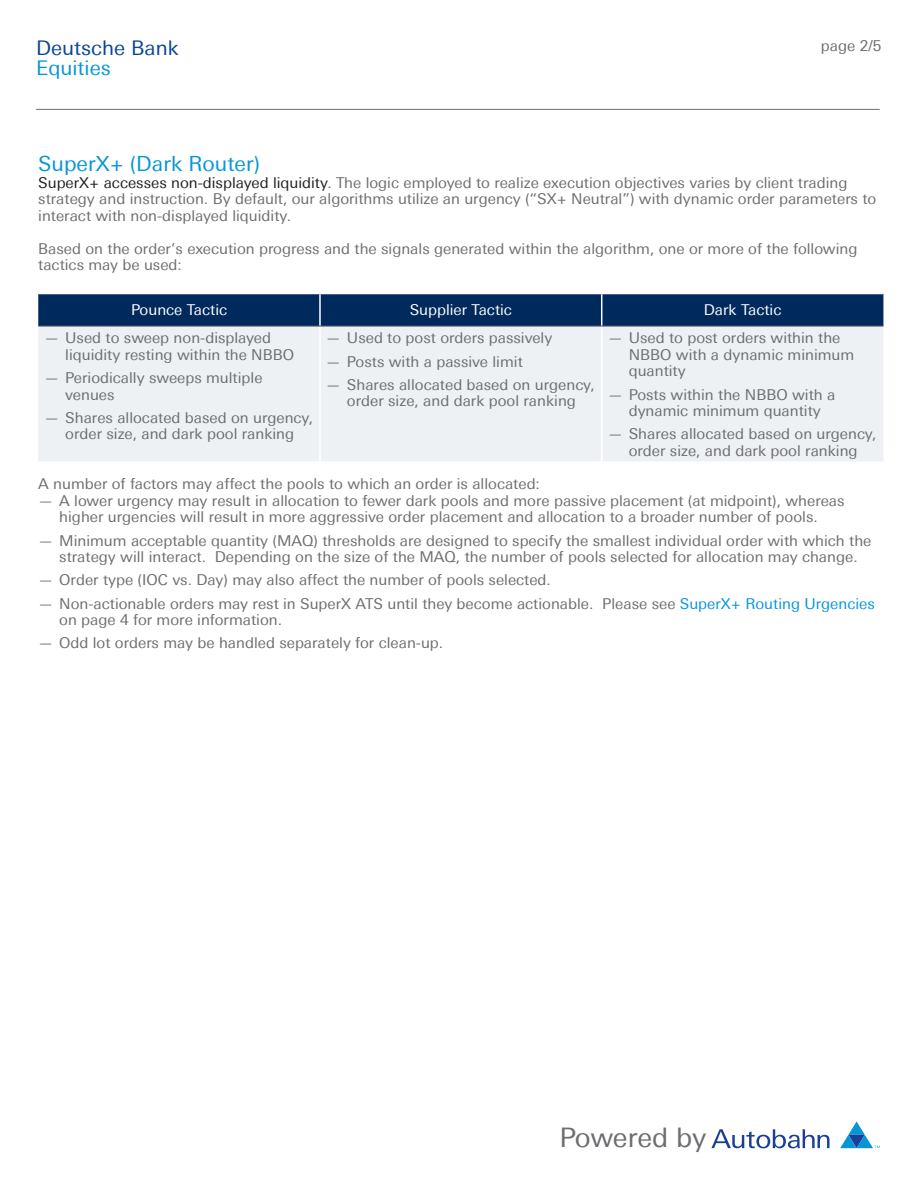
<style>
.page{position:relative;width:918px;height:1188px;background:#fff}
.page>*{position:absolute;margin:0;border:0;box-sizing:border-box;transform-origin:0 0}
.t1{font:27px "Univers Deutsche Bank";letter-spacing:-.01em;color:#6c6d70}
.Subhead{font:21px "Univers Deutsche Bank";color:#0696d7}
.t2{font:20.25px "Univers Deutsche Bank";color:#094594}
.t3{font:20.25px "Univers Deutsche Bank";color:#0696d7}
.t4{font:15px/16.5px "Univers Deutsche Bank";color:#6c6d70}
.t5{font:15px "Univers Deutsche Bank";color:#fff}
.s1{color:#231f20}
.s2{font-family:"Deu Ba Univers"}
.s3{color:#0696d7}
</style>
<div class="page">
<svg style="left:711px;top:1129px;width:119px;height:19px"></svg>
<svg style="left:840px;top:1121px;width:40px;height:27px"></svg>
<div style="left:38px;top:294px;width:845px;height:32px;background:#00295c"></div>
<div style="left:38px;top:327px;width:845px;height:134px;background:#edf1f3"></div>
<hr style="left:319px;top:294px;width:2px;height:32px;background:#fff">
<hr style="left:319px;top:327px;width:2px;height:135px;background:#fff">
<hr style="left:601px;top:294px;width:1px;height:32px;background:#fff">
<hr style="left:601px;top:327px;width:1px;height:135px;background:#fff">
<hr style="left:38px;top:326px;width:282px;height:1px;background:#6c6d70">
<hr style="left:320px;top:326px;width:282px;height:1px;background:#6c6d70">
<hr style="left:602px;top:326px;width:281px;height:1px;background:#6c6d70">
<hr style="left:36px;top:109px;width:844px;height:1px;background:#6c6d70">
<p class="t2" style="left:36px;top:36px;width:144px">Deutsche Bank</p>
<p class="t3" style="left:36px;top:56px;width:76px">Equities</p>
<p class="t4" style="left:821px;top:37px;width:62px">page 2/5</p>
<p class="Subhead" style="left:38px;top:152px;width:223px">SuperX+ (Dark Router)</p>
<p class="t4" style="left:38px;top:174px;width:840px"><span class="s1">SuperX+ accesses non-displayed liquidity</span>. The logic employed to realize execution objectives varies by client trading strategy and instruction. By default, our algorithms utilize an urgency (“SX+ Neutral”) with dynamic order parameters to interact with non-displayed liquidity.</p>
<p class="t4" style="left:38px;top:240px;width:821px">Based on the order’s execution progress and the signals generated within the algorithm, one or more of the following tactics may be used:</p>
<p class="t5" style="left:131px;top:302px;width:98px">Pounce Tactic</p>
<p class="t5" style="left:410px;top:302px;width:104px">Supplier Tactic</p>
<p class="t5" style="left:704px;top:302px;width:79px">Dark Tactic</p>
<p class="t4" style="left:65px;top:330px;width:230px;text-indent:-21px"><span class="s2">—</span> Used to sweep non-displayed liquidity resting within the NBBO</p>
<p class="t4" style="left:65px;top:370px;width:199px;text-indent:-21px"><span class="s2">—</span> Periodically sweeps multiple venues</p>
<p class="t4" style="left:44px;top:409px;width:270px;text-align:center"><span class="s2">—</span> Shares allocated based on urgency, order size, and dark pool ranking</p>
<p class="t4" style="left:326px;top:330px;width:228px"><span class="s2">—</span> Used to post orders passively</p>
<p class="t4" style="left:326px;top:353px;width:198px"><span class="s2">—</span> Posts with a passive limit</p>
<p class="t4" style="left:326px;top:376px;width:270px;text-align:center"><span class="s2">—</span> Shares allocated based on urgency, order size, and dark pool ranking</p>
<p class="t4" style="left:629px;top:330px;width:227px;text-indent:-21px"><span class="s2">—</span> Used to post orders within the<br>NBBO with a dynamic minimum quantity</p>
<p class="t4" style="left:608px;top:386px;width:229px;text-align:center"><span class="s2">—</span> Posts within the NBBO with a dynamic minimum quantity</p>
<p class="t4" style="left:608px;top:426px;width:270px;text-align:center"><span class="s2">—</span> Shares allocated based on urgency, order size, and dark pool ranking</p>
<p class="t4" style="left:38px;top:476px;width:503px">A number of factors may affect the pools to which an order is allocated:</p>
<p class="t4" style="left:38px;top:492px;width:808px;text-align:center"><span class="s2">—</span> A lower urgency may result in allocation to fewer dark pools and more passive placement (at midpoint), whereas higher urgencies will result in more aggressive order placement and allocation to a broader number of pools.</p>
<p class="t4" style="left:38px;top:532px;width:835px;text-align:center"><span class="s2">—</span> Minimum acceptable quantity (MAQ) thresholds are designed to specify the smallest individual order with which the strategy will interact. Depending on the size of the MAQ, the number of pools selected for allocation may change.</p>
<p class="t4" style="left:38px;top:572px;width:514px"><span class="s2">—</span> Order type (IOC vs. Day) may also affect the number of pools selected.</p>
<p class="t4" style="left:59px;top:595px;width:817px;text-indent:-21px"><span class="s2">—</span> Non-actionable orders may rest in SuperX ATS until they become actionable. Please see <span class="s3">SuperX+ Routing Urgencies </span>on page 4 for more information.</p>
<p class="t4" style="left:38px;top:635px;width:406px"><span class="s2">—</span> Odd lot orders may be handled separately for clean-up.</p>
<p class="t1" style="left:559px;top:1122px;width:148px">Powered by</p>
</div>
